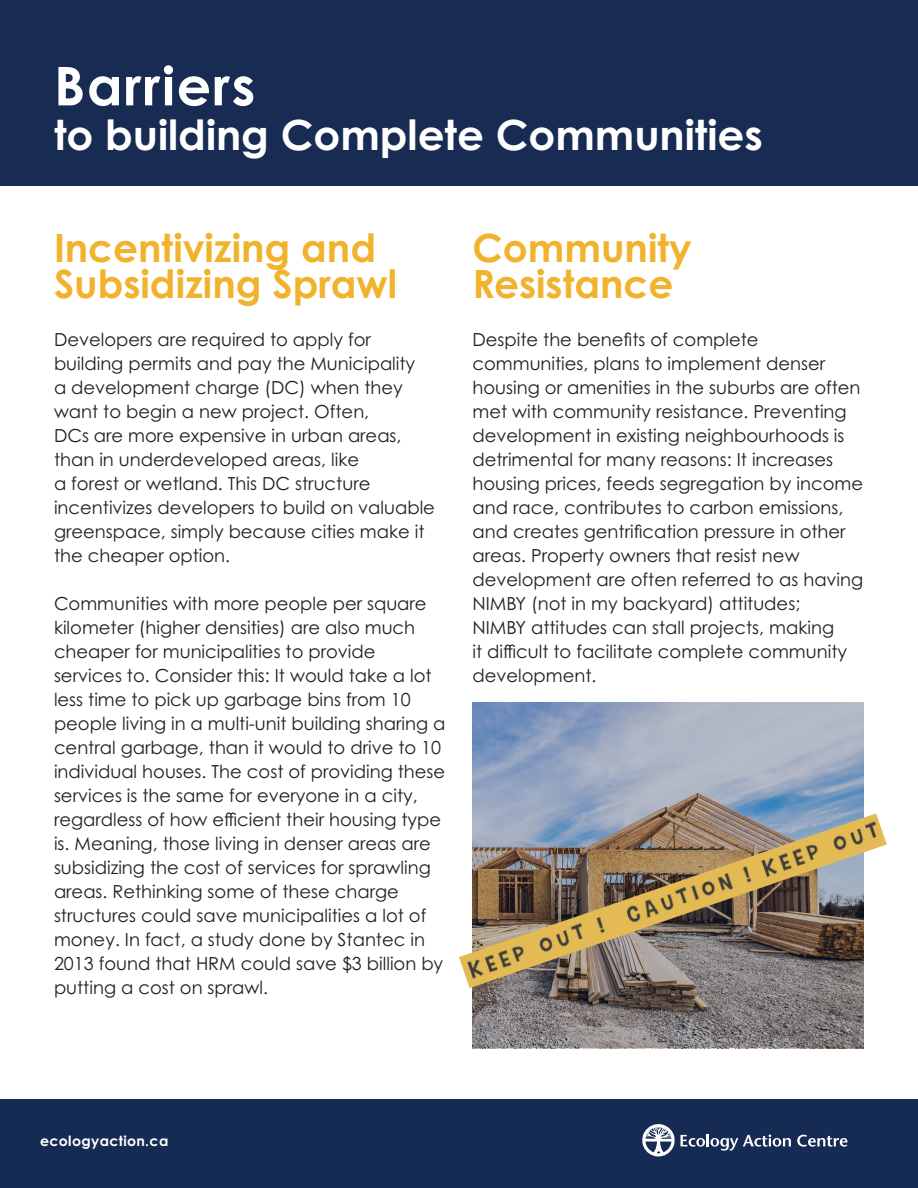
<style>
.page{position:relative;width:918px;height:1188px;background:#fff}
.page>*{position:absolute;margin:0;border:0;box-sizing:border-box;transform-origin:0 0}
.t1{font:700 53.4px "Century Gothic Pro";letter-spacing:.03em;color:#fff}
.t2{font:700 41.55px "Century Gothic Pro";color:#fff}
.t3{font:700 39px/36px "Century Gothic Pro";color:#f1b32d}
.t4{font:18px/24px "Century Gothic Pro";color:#231f20}
.t5{font:700 14.1px "Century Gothic Pro";letter-spacing:.025em;color:#fff}
</style>
<div class="page">
<div style="left:0;top:1099px;width:918px;height:89px;background:#162b53"></div>
<svg style="left:681px;top:1134px;width:110px;height:17px"></svg>
<svg style="left:797px;top:1135px;width:51px;height:12px"></svg>
<svg style="left:642px;top:1124px;width:33px;height:33px"></svg>
<div style="left:0;top:0;width:918px;height:186px;background:#172b53"></div>
<svg style="left:472px;top:703px;width:392px;height:345px;background:#9096a6"></svg>
<img style="left:459px;top:813px;width:428px;height:175px">
<p class="t1" style="left:54px;top:53px;width:203px">Barriers</p>
<p class="t2" style="left:54px;top:109px;width:710px">to building Complete Communities</p>
<p class="t3" style="left:54px;top:229px;width:345px">Incentivizing and<br>Subsidizing Sprawl</p>
<p class="t4" style="left:54px;top:327px;width:383px">Developers are required to apply for building permits and pay the Municipality<br>a development charge (DC) when they want to begin a new project. Often,<br>DCs are more expensive in urban areas, than in underdeveloped areas, like<br>a forest or wetland. This DC structure incentivizes developers to build on valuable greenspace, simply because cities make it the cheaper option.</p>
<p class="t4" style="left:54px;top:591px;width:393px">Communities with more people per square kilometer (higher densities) are also much cheaper for municipalities to provide services to. Consider this: It would take a lot less time to pick up garbage bins from 10 people living in a multi-unit building sharing a central garbage, than it would to drive to 10 individual houses. The cost of providing these services is the same for everyone in a city, regardless of how efficient their housing type is. Meaning, those living in denser areas are subsidizing the cost of services for sprawling areas. Rethinking some of these charge structures could save municipalities a lot of money. In fact, a study done by Stantec in 2013 found that HRM could save $3 billion by putting a cost on sprawl.</p>
<p class="t3" style="left:472px;top:229px;width:221px">Community<br>Resistance</p>
<p class="t4" style="left:472px;top:327px;width:392px">Despite the benefits of complete communities, plans to implement denser housing or amenities in the suburbs are often met with community resistance. Preventing development in existing neighbourhoods is detrimental for many reasons: It increases housing prices, feeds segregation by income and race, contributes to carbon emissions, and creates gentrification pressure in other areas. Property owners that resist new development are often referred to as having NIMBY (not in my backyard) attitudes;<br>NIMBY attitudes can stall projects, making<br>it difficult to facilitate complete community development.</p>
<p class="t5" style="left:40px;top:1133px;width:130px">ecologyaction.ca</p>
</div>
